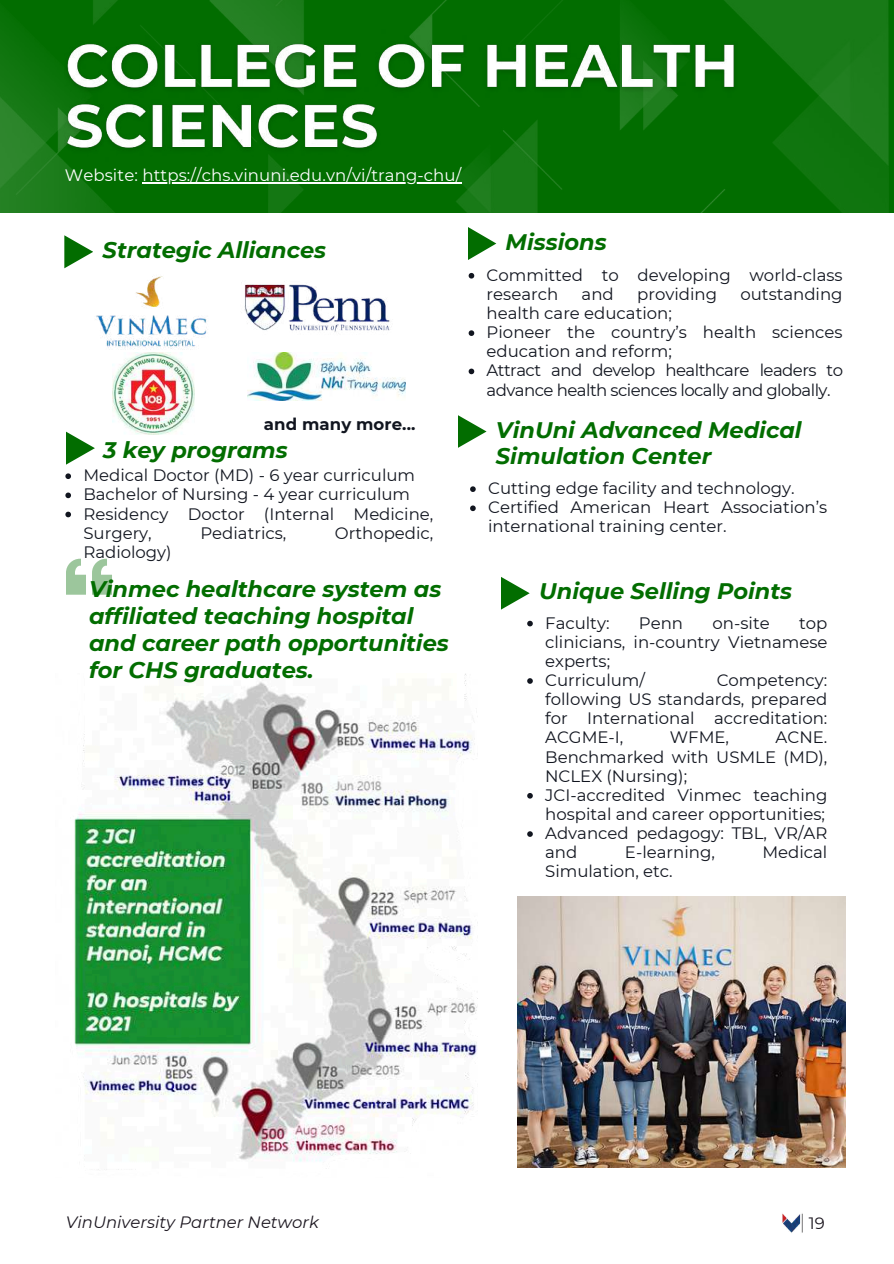
<style>
.page{position:relative;width:894px;height:1264px;background:#fff}
.page>*{position:absolute;margin:0;border:0;box-sizing:border-box;transform-origin:0 0}
.t1{font:italic 700 22.5px/27px "Montserrat";color:#026d00}
.t2{font:16.5px/19.2px "Montserrat";color:#11151f}
.t3{font:16.5px/19.2px "Montserrat";letter-spacing:-.035em;color:#11151f}
.t4{font:16.5px "Montserrat";letter-spacing:.005em;color:#fff}
.t5{font:italic 16.5px "Montserrat";color:#1b161f}
.t6{font:700 16.5px "Montserrat";letter-spacing:.005em;color:#11151f}
.t7{font:16.5px "Montserrat";color:#1b161f}
</style>
<div class="page">
<svg style="left:66px;top:431px;width:29px;height:33px"></svg>
<img style="left:74px;top:673px;width:403px;height:497px">
<svg style="left:458px;top:415px;width:28px;height:33px"></svg>
<svg style="left:470px;top:486px;width:5px;height:6px"></svg>
<svg style="left:470px;top:505px;width:5px;height:6px"></svg>
<svg style="left:66px;top:558px;width:46px;height:36px"></svg>
<img style="left:0;top:0;width:888px;height:213px">
<svg style="left:64px;top:235px;width:29px;height:33px"></svg>
<img style="left:96px;top:276px;width:111px;height:74px">
<img style="left:244px;top:284px;width:146px;height:48px">
<svg style="left:468px;top:227px;width:28px;height:33px"></svg>
<svg style="left:468px;top:273px;width:6px;height:5px"></svg>
<svg style="left:468px;top:330px;width:6px;height:6px"></svg>
<svg style="left:468px;top:368px;width:6px;height:6px"></svg>
<svg style="left:501px;top:577px;width:28px;height:32px"></svg>
<img style="left:517px;top:896px;width:328px;height:271px">
<img style="left:782px;top:1213px;width:20px;height:20px">
<img style="left:112px;top:352px;width:82px;height:82px">
<img style="left:247px;top:352px;width:158px;height:48px">
<svg style="left:65px;top:473px;width:6px;height:6px"></svg>
<svg style="left:65px;top:492px;width:6px;height:6px"></svg>
<svg style="left:65px;top:511px;width:6px;height:6px"></svg>
<img style="left:58px;top:29px;width:684px;height:133px">
<svg style="left:527px;top:620px;width:5px;height:6px"></svg>
<svg style="left:527px;top:678px;width:5px;height:5px"></svg>
<svg style="left:527px;top:793px;width:5px;height:5px"></svg>
<svg style="left:527px;top:831px;width:5px;height:5px"></svg>
<hr style="left:142px;top:182px;width:319px;height:1px;background:#fff">
<p class="t4" style="left:65px;top:165px;width:398px">Website: https://chs.vinuni.edu.vn/vi/trang-chu/</p>
<h1 class="t1" style="left:103px;top:236px;width:225px">Strategic Alliances</h1>
<h1 class="t1" style="left:505px;top:228px;width:103px">Missions</h1>
<p class="t2" style="left:486px;top:265px;width:357px">Committed to developing world-class research</p>
<p class="t2" style="left:581px;top:284px;width:34px">and</p>
<p class="t2" style="left:637px;top:284px;width:81px">providing</p>
<p class="t2" style="left:740px;top:284px;width:104px">outstanding</p>
<p class="t3" style="left:486px;top:303px;width:358px">health care education;<br>Pioneer the country’s health sciences education and reform;<br>Attract and develop healthcare leaders to advance health sciences locally and globally.</p>
<p class="t6" style="left:264px;top:413px;width:153px">and many more...</p>
<h1 class="t1" style="left:103px;top:436px;width:186px">3 key programs</h1>
<p class="t2" style="left:83px;top:466px;width:351px">Medical Doctor (MD) - 6 year curriculum<br>Bachelor of Nursing - 4 year curriculum<br>Residency Doctor (Internal Medicine,<br>Surgery,</p>
<p class="t2" style="left:200px;top:523px;width:87px">Pediatrics,</p>
<p class="t2" style="left:335px;top:523px;width:100px">Orthopedic,</p>
<p class="t2" style="left:83px;top:542px;width:90px">Radiology)</p>
<h1 class="t1" style="left:89px;top:575px;width:361px">Vinmec healthcare system as affiliated teaching hospital and career path opportunities for CHS graduates.</h1>
<h1 class="t1" style="left:496px;top:417px;width:307px;line-height:25.8px">VinUni Advanced Medical<br>Simulation Center</h1>
<p class="t2" style="left:488px;top:478px;width:341px">Cutting edge facility and technology.<br>Certified American Heart Association’s international training center.</p>
<h1 class="t1" style="left:539px;top:578px;width:254px">Unique Selling Points</h1>
<p class="t2" style="left:545px;top:613px;width:66px">Faculty:</p>
<p class="t2" style="left:638px;top:613px;width:46px">Penn</p>
<p class="t2" style="left:712px;top:613px;width:59px">on-site</p>
<p class="t2" style="left:545px;top:613px;width:283px;text-indent:254px">top clinicians, in-country Vietnamese experts;<br>Curriculum/</p>
<p class="t2" style="left:545px;top:670px;width:283px;text-align:justify;text-indent:171px">Competency: following US standards, prepared for International accreditation:<br>ACGME-I,</p>
<p class="t2" style="left:545px;top:728px;width:283px;text-indent:230px">ACNE.<br>Benchmarked with USMLE (MD),<br>NCLEX (Nursing);<br>JCI-accredited Vinmec teaching hospital and career opportunities;<br>Advanced pedagogy: TBL, VR/AR and</p>
<p class="t2" style="left:669px;top:728px;width:61px">WFME,</p>
<p class="t2" style="left:624px;top:842px;width:91px">E-learning,</p>
<p class="t2" style="left:762px;top:842px;width:66px">Medical</p>
<p class="t2" style="left:545px;top:861px;width:129px">Simulation, etc.</p>
<p class="t5" style="left:66px;top:1212px;width:254px">VinUniversity Partner Network</p>
<p class="t7" style="left:808px;top:1212px;width:17px">19</p>
</div>
